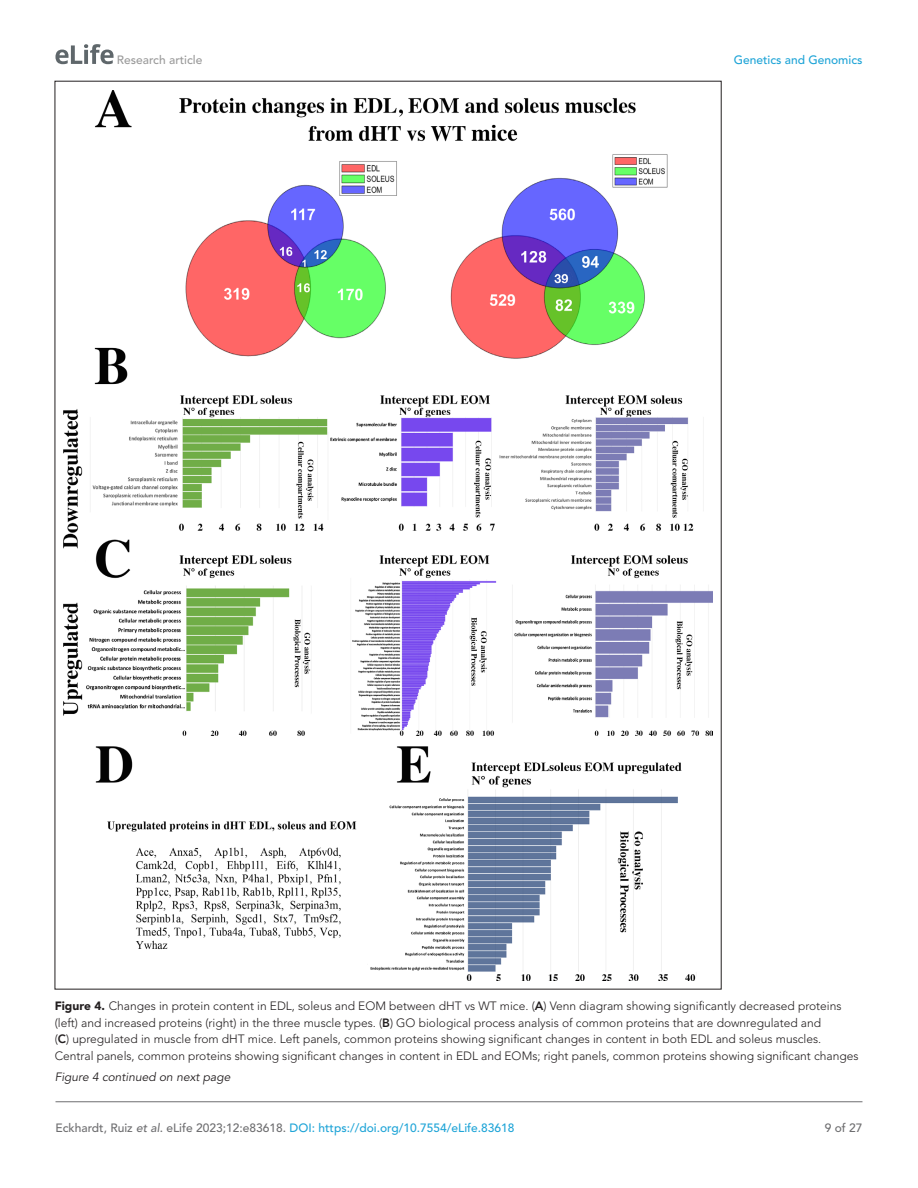
<style>
.page{position:relative;width:918px;height:1188px;background:#fff}
.page>*{position:absolute;margin:0;border:0;box-sizing:border-box;transform-origin:0 0}
.t1{font:300 12px/16.5px "Avenir LT Std";color:#231f20}
.t2{font:500 12px "Avenir LT Std";color:#1ea4d7}
.t3{font:italic 12px "Avenir LT Std";color:#231f20}
.t4{font:500 12px "Avenir LT Std";color:#9a9a9a}
.t5{font:500 12px "Avenir LT Std";color:#6e6e70}
.s1{font-weight:900}
.s2{font-weight:800}
.s3{color:#6e6e70}
.s4{font-style:italic;color:#6e6e70}
</style>
<div class="page">
<svg style="left:55px;top:44px;width:59px;height:20px"></svg>
<hr style="left:56px;top:1101px;width:806px;height:1px;background:#6e6e70">
<img style="left:64px;top:90px;width:648px;height:890px">
<p class="t4" style="left:117px;top:53px;width:87px">Research article</p>
<p class="t2" style="left:734px;top:53px;width:130px">Genetics and Genomics</p>
<p class="t1" style="left:55px;top:998px;width:805px"><span class="s1">Figure 4.</span> Changes in protein content in EDL, soleus and EOM between dHT vs WT mice. (<span class="s2">A</span>) Venn diagram showing significantly decreased proteins (left) and increased proteins (right) in the three muscle types. (<span class="s2">B</span>) GO biological process analysis of common proteins that are downregulated and<br>(<span class="s2">C</span>) upregulated in muscle from dHT mice. Left panels, common proteins showing significant changes in content in both EDL and soleus muscles.<br>Central panels, common proteins showing significant changes in content in EDL and EOMs; right panels, common proteins showing significant changes</p>
<p class="t3" style="left:55px;top:1070px;width:177px">Figure 4 continued on next page</p>
<p class="t2" style="left:56px;top:1121px;width:461px"><span class="s3">Eckhardt, Ruiz</span> <span class="s4">et al</span><span class="s3">. eLife 2023;12:e83618.</span> DOI: https://doi.org/10.7554/eLife.83618</p>
<p class="t5" style="left:825px;top:1121px;width:39px">9 of 27</p>
</div>
